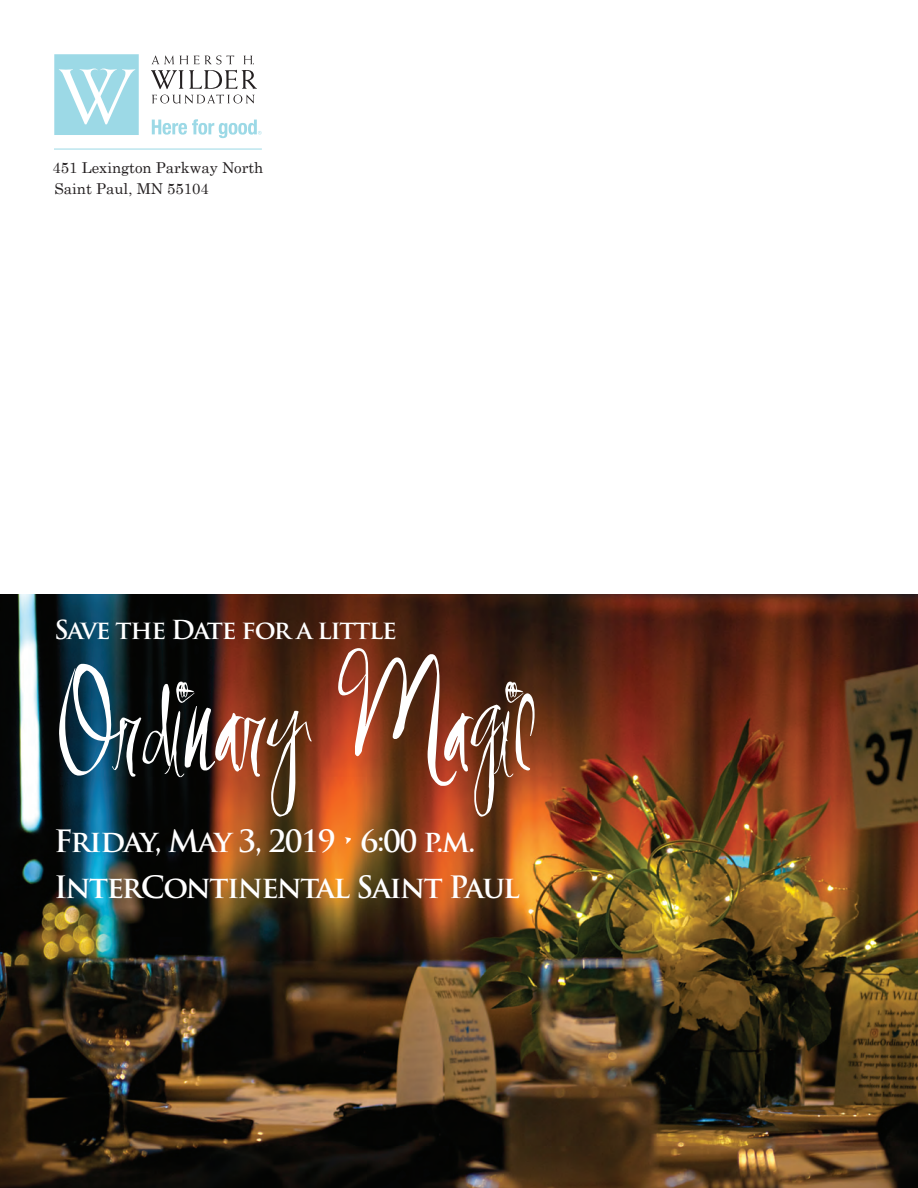
<style>
.page{position:relative;width:918px;height:1188px;background:#fff}
.page>*{position:absolute;margin:0;border:0;box-sizing:border-box;transform-origin:0 0}
.t1{font:210px "Event Shark";color:#fff}
.t2{font:700 30px/46.5px "Trajan Pro";letter-spacing:-.05em;color:#fff}
.t3{font:700 25.5px "Trajan Pro";letter-spacing:-.05em;color:#fff}
.t4{font:15px/21px "Century Schoolbook";color:#231f20}
</style>
<div class="page">
<img style="left:0;top:594px;width:918px;height:594px">
<svg style="left:151px;top:70px;width:106px;height:19px"></svg>
<svg style="left:152px;top:55px;width:22px;height:9px"></svg>
<svg style="left:180px;top:56px;width:8px;height:8px"></svg>
<svg style="left:194px;top:55px;width:5px;height:9px"></svg>
<svg style="left:205px;top:55px;width:29px;height:9px"></svg>
<svg style="left:244px;top:56px;width:10px;height:8px"></svg>
<svg style="left:152px;top:95px;width:102px;height:8px"></svg>
<svg style="left:54px;top:54px;width:85px;height:81px;background:#acdfea"></svg>
<svg style="left:152px;top:119px;width:110px;height:19px"></svg>
<hr style="left:54px;top:149px;width:208px;height:1px;background:#9cd9e6">
<p class="t4" style="left:53px;top:156px;width:212px">451 Lexington Parkway North<br>Saint Paul, MN 55104</p>
<p class="t3" style="left:54px;top:614px;width:344px">Save the Date for a little</p>
<h1 class="t1" style="left:73px;top:640px;width:466px">Ordinary Magic</h1>
<p class="t2" style="left:54px;top:818px;width:467px">Friday, May 3, 2019 • 6:00 p.m.<br>InterContinental Saint Paul</p>
</div>
